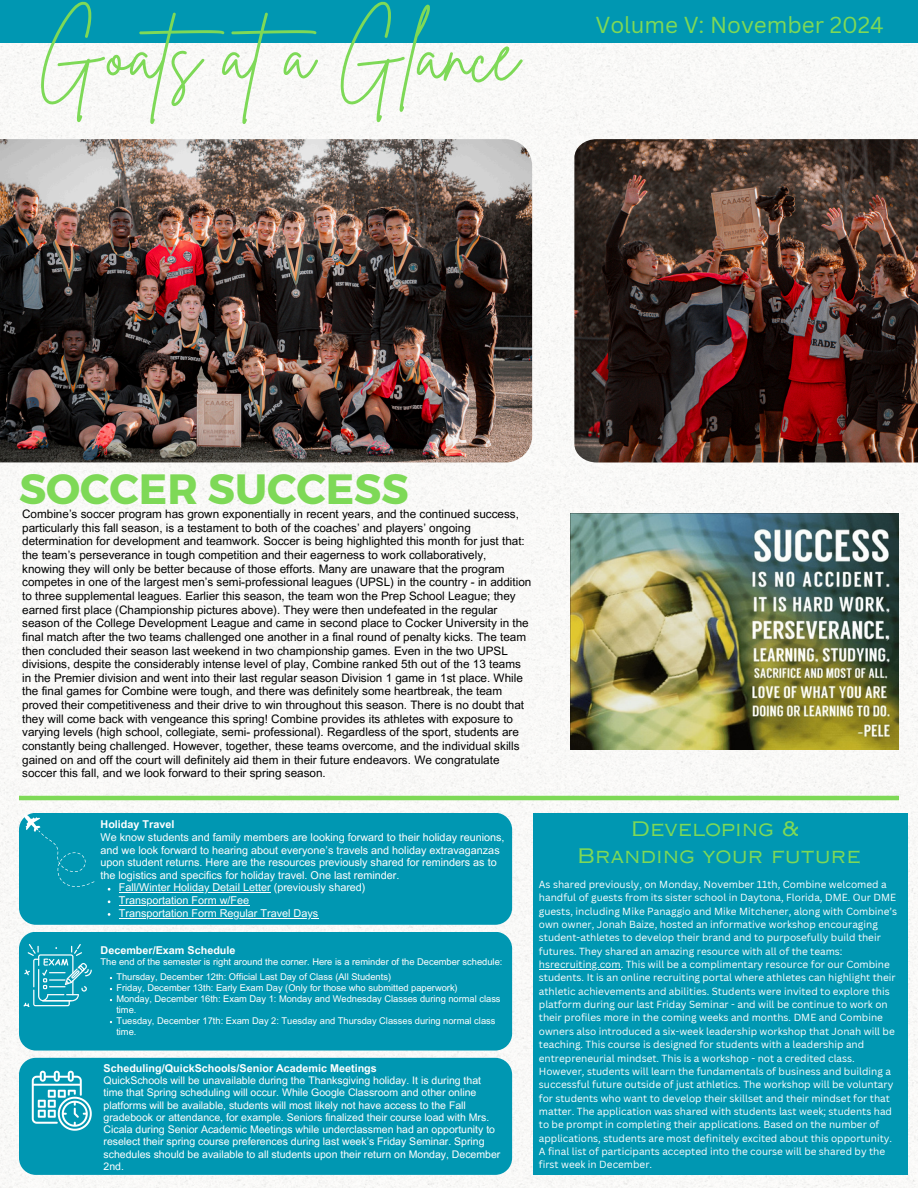
<style>
.page{position:relative;width:918px;height:1188px;background:#fff}
.page>*{position:absolute;margin:0;border:0;box-sizing:border-box;transform-origin:0 0}
.t1{font:75.75px "Brittany Signature";color:#7ed957}
.t2{font:700 42.3px "Montserrat";color:#7ed957}
.t3{font:22.5px "Canva Sans";color:#7ed957}
.t4{font:19.95px "Copperplate Gothic LT Pro 32 AB";color:#7ed957}
.t5{font:11.7px/13.6px "Arial MT Pro";color:#000}
.t6{font:10.8px/12.6px "Arial MT Pro";color:#fff}
.t7{font:700 10.8px "Arial MT Pro";color:#fff}
.t8{font:10.5px/12.3px "Arial MT Pro";color:#fff}
.t9{font:10.05px/13.4px "Canva Sans";color:#fff}
.t10{font:9.3px/10.9px "Arial MT Pro";color:#fff}
.s1{font-weight:700}
</style>
<div class="page">
<img style="left:0;top:43px;width:918px;height:1145px">
<img style="left:574px;top:139px;width:344px;height:323px">
<img style="left:0;top:139px;width:532px;height:323px">
<div style="left:19px;top:813px;width:493px;height:112px;background:#0097b2;border-radius:17px"></div>
<div style="left:19px;top:932px;width:493px;height:119px;background:#0097b2;border-radius:17px"></div>
<div style="left:19px;top:1058px;width:493px;height:117px;background:#0097b2;border-radius:17px"></div>
<div style="left:0;top:0;width:918px;height:43px;background:#0097b2"></div>
<svg style="left:23px;top:813px;width:71px;height:74px"></svg>
<svg style="left:23px;top:944px;width:69px;height:63px"></svg>
<svg style="left:32px;top:1071px;width:59px;height:59px"></svg>
<img style="left:570px;top:513px;width:329px;height:236px">
<hr style="left:119px;top:892px;width:152px;height:1px;background:#fff">
<hr style="left:119px;top:905px;width:130px;height:1px;background:#fff">
<hr style="left:119px;top:918px;width:199px;height:1px;background:#fff">
<hr style="left:19px;top:796px;width:880px;height:4px;background:#7ed957">
<div style="left:534px;top:813px;width:373px;height:361px;background:#0097b2"></div>
<hr style="left:539px;top:969px;width:82px;height:1px;background:#fff">
<p class="t1" style="left:37px;top:5px;width:483px">Goats ata Glance</p>
<p class="t3" style="left:595px;top:9px;width:290px">Volume V: November 2024</p>
<p class="t2" style="left:19px;top:461px;width:391px">SOCCER SUCCESS</p>
<p class="t5" style="left:22px;top:509px;width:511px">Combine’s soccer program has grown exponentially in recent years, and the continued success, particularly this fall season, is a testament to both of the coaches’ and players’ ongoing determination for development and teamwork. Soccer is being highlighted this month for just that: the team’s perseverance in tough competition and their eagerness to work collaboratively, knowing they will only be better because of those efforts. Many are unaware that the program competes in one of the largest men’s semi-professional leagues (UPSL) in the country - in addition to three supplemental leagues. Earlier this season, the team won the Prep School League; they earned first place (Championship pictures above). They were then undefeated in the regular season of the College Development League and came in second place to Cocker University in the final match after the two teams challenged one another in a final round of penalty kicks. The team then concluded their season last weekend in two championship games. Even in the two UPSL divisions, despite the considerably intense level of play, Combine ranked 5th out of the 13 teams in the Premier division and went into their last regular season Division 1 game in 1st place. While the final games for Combine were tough, and there was definitely some heartbreak, the team proved their competitiveness and their drive to win throughout this season. There is no doubt that they will come back with vengeance this spring! Combine provides its athletes with exposure to varying levels (high school, collegiate, semi- professional). Regardless of the sport, students are constantly being challenged. However, together, these teams overcome, and the individual skills gained on and off the court will definitely aid them in their future endeavors. We congratulate soccer this fall, and we look forward to their spring season.</p>
<h2 class="t6" style="left:101px;top:820px;width:405px"><span class="s1">Holiday Travel<br></span>We know students and family members are looking forward to their holiday reunions, and we look forward to hearing about everyone’s travels and holiday extravaganzas upon student returns. Here are the resources previously shared for reminders as to the logistics and specifics for holiday travel. One last reminder.</h2>
<h5 class="t6" style="left:119px;top:883px;width:248px">Fall/Winter Holiday Detail Letter (previously shared)</h5>
<p class="t6" style="left:119px;top:895px;width:132px">Transportation Form w/Fee</p>
<p class="t6" style="left:119px;top:908px;width:201px">Transportation Form Regular Travel Days</p>
<p class="t7" style="left:101px;top:946px;width:137px">December/Exam Schedule</p>
<h5 class="t10" style="left:101px;top:958px;width:403px">The end of the semester is right around the corner. Here is a reminder of the December schedule:</h5>
<p class="t10" style="left:116px;top:973px;width:276px">Thursday, December 12th: Official Last Day of Class (All Students)</p>
<p class="t10" style="left:116px;top:984px;width:343px">Friday, December 13th: Early Exam Day (Only for those who submitted paperwork)</p>
<p class="t10" style="left:116px;top:995px;width:386px">Monday, December 16th: Exam Day 1: Monday and Wednesday Classes during normal class time.</p>
<p class="t10" style="left:116px;top:1017px;width:381px">Tuesday, December 17th: Exam Day 2: Tuesday and Thursday Classes during normal class time.</p>
<p class="t7" style="left:104px;top:1064px;width:275px">Scheduling/QuickSchools/Senior Academic Meetings</p>
<p class="t8" style="left:104px;top:1076px;width:398px">QuickSchools will be unavailable during the Thanksgiving holiday. It is during that time that Spring scheduling will occur. While Google Classroom and other online platforms will be available, students will most likely not have access to the Fall gradebook or attendance, for example. Seniors finalized their course load with Mrs.<br>Cicala during Senior Academic Meetings while underclassmen had an opportunity to reselect their spring course preferences during last week’s Friday Seminar. Spring schedules should be available to all students upon their return on Monday, December 2nd.</p>
<h6 class="t4" style="left:631px;top:822px;width:170px">Developing &amp;</h6>
<h4 class="t4" style="left:578px;top:849px;width:285px">Branding your future</h4>
<p class="t9" style="left:539px;top:877px;width:360px">As shared previously, on Monday, November 11th, Combine welcomed a handful of guests from its sister school in Daytona, Florida, DME. Our DME guests, including Mike Panaggio and Mike Mitchener, along with Combine’s own owner, Jonah Baize, hosted an informative workshop encouraging student-athletes to develop their brand and to purposefully build their futures. They shared an amazing resource with all of the teams:</p>
<p class="t9" style="left:539px;top:957px;width:358px">hsrecruiting.com. This will be a complimentary resource for our Combine students. It is an online recruiting portal where athletes can highlight their athletic achievements and abilities. Students were invited to explore this platform during our last Friday Seminar - and will be continue to work on their profiles more in the coming weeks and months. DME and Combine owners also introduced a six-week leadership workshop that Jonah will be teaching. This course is designed for students with a leadership and entrepreneurial mindset. This is a workshop - not a credited class.<br>However, students will learn the fundamentals of business and building a successful future outside of just athletics. The workshop will be voluntary for students who want to develop their skillset and their mindset for that matter. The application was shared with students last week; students had to be prompt in completing their applications. Based on the number of applications, students are most definitely excited about this opportunity.<br>A final list of participants accepted into the course will be shared by the first week in December.</p>
</div>
